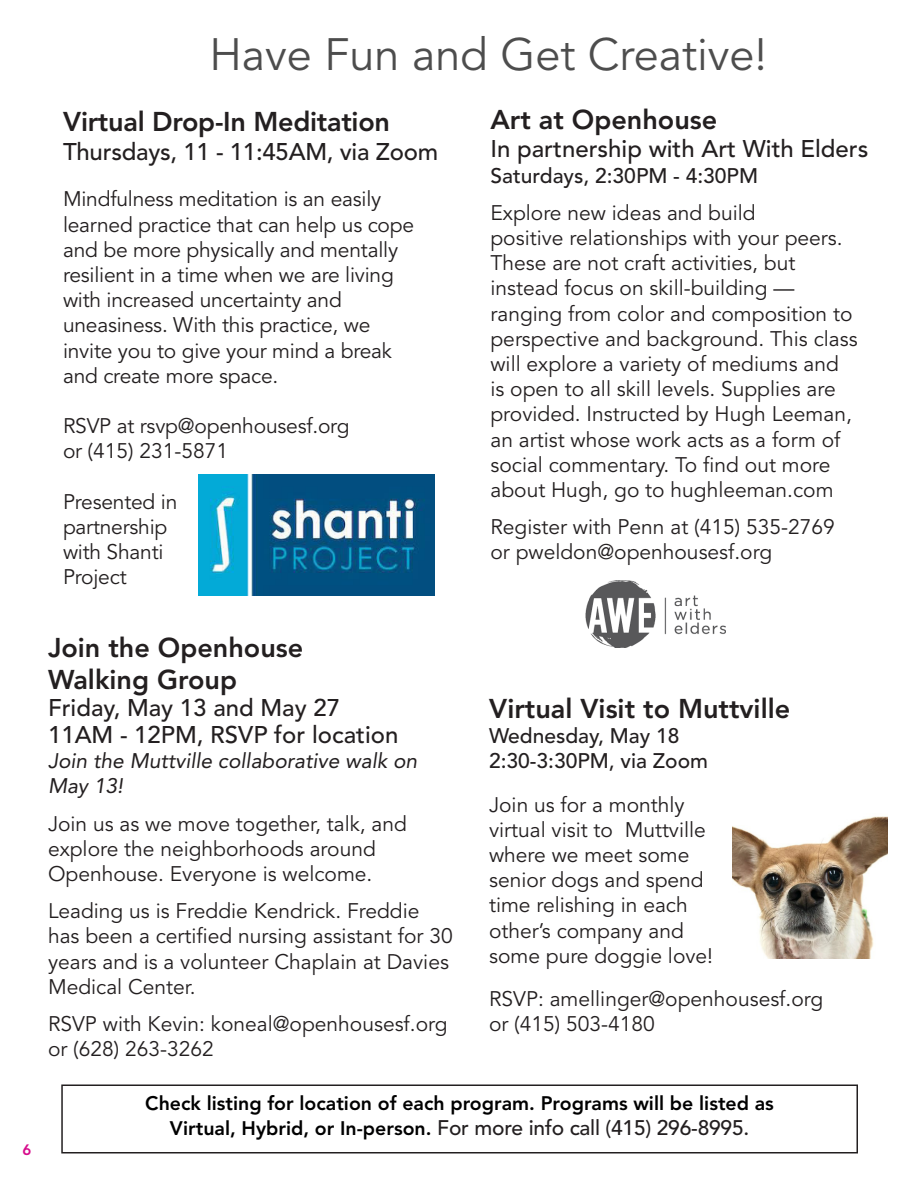
<style>
.page{position:relative;width:918px;height:1188px;background:#fff}
.page>*{position:absolute;margin:0;border:0;box-sizing:border-box;transform-origin:0 0}
.t1{font:45px "Avenir";color:#4d4d4d}
.t2{font:800 27px "Avenir";color:#231f20}
.t3{font:500 24px "Avenir";color:#231f20}
.t4{font:21px/25.2px "Avenir";color:#231f20}
.t5{font:500 21px "Avenir";color:#231f20}
.t6{font:italic 21px/25.2px "Avenir";color:#231f20}
.t7{font:800 19.5px "Avenir";color:#000001}
.t8{font:800 15px "Avenir";color:#d70c8c}
.s1{font-weight:800;font-size:19.5px;color:#000001}
</style>
<div class="page">
<div style="left:61px;top:1084px;width:797px;height:70px;border:2px solid #231f20"></div>
<img style="left:585px;top:580px;width:141px;height:68px">
<img style="left:733px;top:816px;width:154px;height:142px">
<img style="left:199px;top:474px;width:236px;height:121px">
<p class="t1" style="left:209px;top:29px;width:559px">Have Fun and Get Creative!</p>
<p class="t2" style="left:490px;top:103px;width:228px">Art at Openhouse</p>
<p class="t3" style="left:490px;top:135px;width:380px">In partnership with Art With Elders</p>
<p class="t5" style="left:490px;top:163px;width:269px">Saturdays, 2:30PM - 4:30PM</p>
<p class="t4" style="left:490px;top:200px;width:354px">Explore new ideas and build<br>positive relationships with your peers.<br>These are not craft activities, but</p>
<p class="t4" style="left:490px;top:276px;width:306px">instead focus on skill-building —</p>
<p class="t4" style="left:490px;top:301px;width:369px">ranging from color and composition to perspective and background. This class will explore a variety of mediums and is open to all skill levels. Supplies are provided. Instructed by Hugh Leeman, an artist whose work acts as a form of social commentary. To find out more about Hugh, go to hughleeman.com</p>
<p class="t4" style="left:490px;top:515px;width:346px">Register with Penn at (415) 535-2769</p>
<p class="t4" style="left:490px;top:540px;width:283px">or pweldon@openhousesf.org</p>
<p class="t2" style="left:63px;top:105px;width:329px">Virtual Drop-In Meditation</p>
<p class="t3" style="left:63px;top:137px;width:377px">Thursdays, 11 - 11:45AM, via Zoom</p>
<p class="t4" style="left:63px;top:187px;width:320px">Mindfulness meditation is an easily</p>
<p class="t4" style="left:63px;top:212px;width:353px">learned practice that can help us cope</p>
<p class="t4" style="left:63px;top:238px;width:337px">and be more physically and mentally</p>
<p class="t4" style="left:63px;top:263px;width:332px">resilient in a time when we are living</p>
<p class="t4" style="left:63px;top:288px;width:280px">with increased uncertainty and</p>
<p class="t4" style="left:63px;top:313px;width:309px">uneasiness. With this practice, we</p>
<p class="t4" style="left:63px;top:338px;width:331px">invite you to give your mind a break</p>
<p class="t4" style="left:63px;top:364px;width:217px">and create more space.</p>
<p class="t4" style="left:63px;top:414px;width:288px">RSVP at rsvp@openhousesf.org</p>
<p class="t4" style="left:63px;top:439px;width:167px">or (415) 231-5871</p>
<p class="t4" style="left:63px;top:490px;width:116px">Presented in partnership with Shanti<br>Project</p>
<p class="t8" style="left:23px;top:1141px;width:10px">6</p>
<p class="t2" style="left:48px;top:631px;width:257px">Join the Openhouse</p>
<p class="t2" style="left:48px;top:664px;width:191px">Walking Group</p>
<p class="t3" style="left:48px;top:694px;width:294px">Friday, May 13 and May 27</p>
<p class="t3" style="left:48px;top:721px;width:352px">11AM - 12PM, RSVP for location</p>
<p class="t6" style="left:48px;top:748px;width:371px">Join the Muttville collaborative walk on<br>May 13!</p>
<p class="t4" style="left:48px;top:811px;width:361px">Join us as we move together, talk, and</p>
<p class="t4" style="left:48px;top:836px;width:329px">explore the neighborhoods around</p>
<p class="t4" style="left:48px;top:862px;width:326px">Openhouse. Everyone is welcome.</p>
<p class="t4" style="left:48px;top:899px;width:406px">Leading us is Freddie Kendrick. Freddie has been a certified nursing assistant for 30 years and is a volunteer Chaplain at Davies Medical Center.</p>
<p class="t4" style="left:48px;top:1012px;width:401px">RSVP with Kevin: koneal@openhousesf.org</p>
<p class="t4" style="left:48px;top:1037px;width:167px">or (628) 263-3262</p>
<p class="t2" style="left:489px;top:693px;width:303px">Virtual Visit to Muttville</p>
<p class="t5" style="left:489px;top:724px;width:192px">Wednesday, May 18</p>
<p class="t5" style="left:489px;top:749px;width:221px">2:30-3:30PM, via Zoom</p>
<p class="t4" style="left:489px;top:792px;width:197px">Join us for a monthly</p>
<p class="t4" style="left:489px;top:818px;width:218px">virtual visit to Muttville where we meet some</p>
<p class="t4" style="left:489px;top:868px;width:216px">senior dogs and spend time relishing in each</p>
<p class="t4" style="left:489px;top:918px;width:226px">other’s company and some pure doggie love!</p>
<p class="t4" style="left:489px;top:987px;width:336px">RSVP: amellinger@openhousesf.org</p>
<p class="t4" style="left:489px;top:1012px;width:167px">or (415) 503-4180</p>
<p class="t7" style="left:145px;top:1092px;width:630px">Check listing for location of each program. Programs will be listed as</p>
<p class="t5" style="left:170px;top:1116px;width:581px"><span class="s1">Virtual, Hybrid, or In-person.</span> For more info call (415) 296-8995.</p>
</div>
